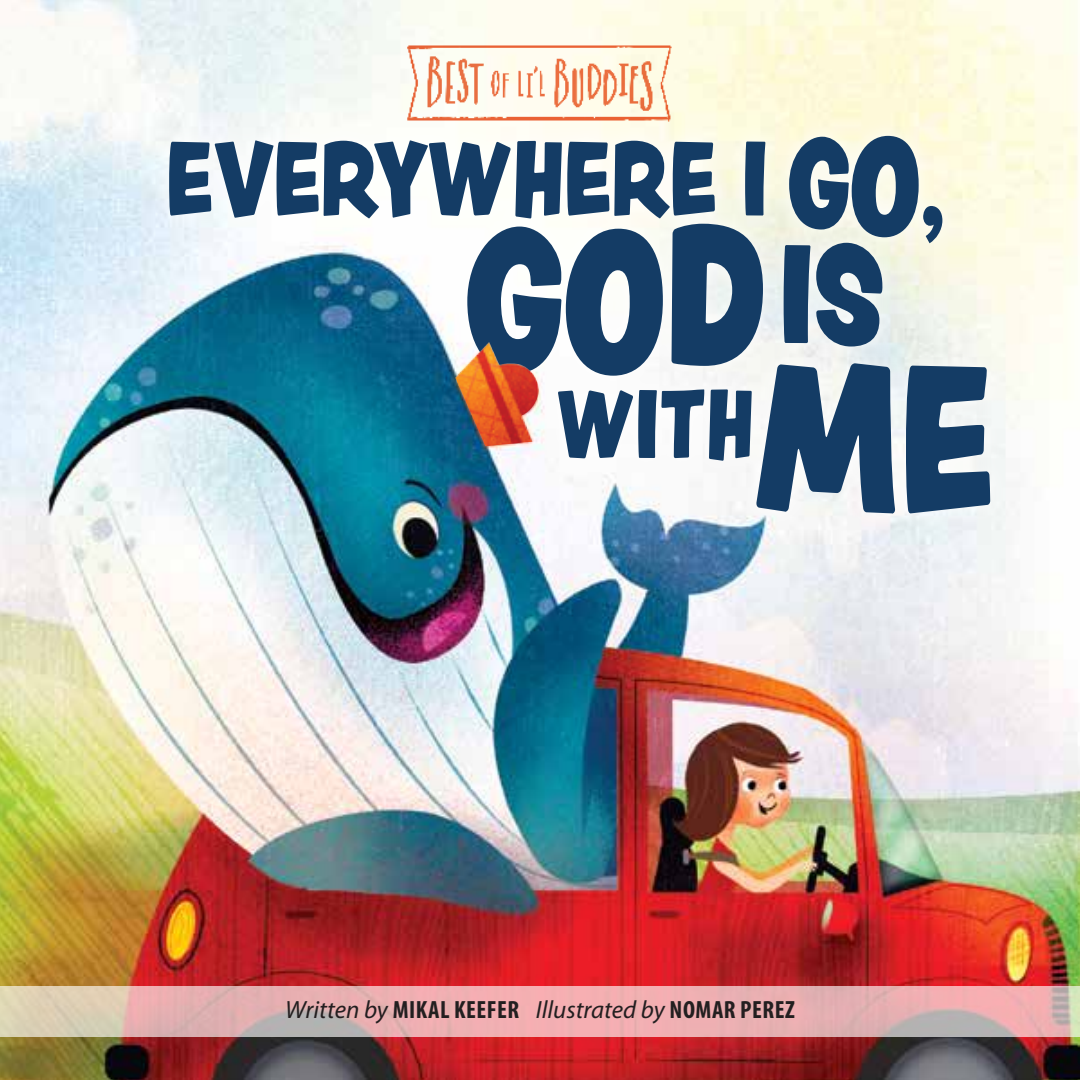
<style>
.page{position:relative;width:1080px;height:1080px;background:#fff}
.page>*{position:absolute;margin:0;border:0;box-sizing:border-box;transform-origin:0 0}
.t1{font:177.5px "Peachy Keen JF";color:#143c65;scale:.75 1}
.t2{font:92.5px "Peachy Keen JF";color:#143c65;scale:.75 1}
.t3{font:85px "Peachy Keen JF";color:#143c65;scale:.75 1}
.t4{font:italic 25px "Myriad Pro";color:#231f20}
.s1{font-size:112.5px}
.s2{font-size:122.5px}
.s3{font-size:110px}
.s4{font-size:185px}
.s5{font-weight:700;font-style:normal;font-stretch:condensed}
</style>
<div class="page">
<img style="left:0;top:0;width:1080px;height:1080px">
<svg style="left:0;top:986px;width:1080px;height:50px;background:#e3b3b1"></svg>
<svg style="left:148px;top:115px;width:863px;height:420px"></svg>
<img style="left:455px;top:342px;width:88px;height:104px">
<img style="left:400px;top:37px;width:280px;height:92px">
<h2 class="t2" style="left:166px;top:109px;width:1041px">EVERYWHERE I <span class="s1">G</span><span class="s2">O</span><span class="s3">,</span></h2>
<h1 class="t1" style="left:465px;top:165px;width:560px">GOD<sup>IS</sup></h1>
<h3 class="t3" style="left:557px;top:360px;width:583px">WITH<span class="s4">ME</span></h3>
<p class="t4" style="left:285px;top:997px;width:511px">Written by <span class="s5">MIKAL KEEFER</span> Illustrated by <span class="s5">NOMAR PEREZ</span></p>
</div>
